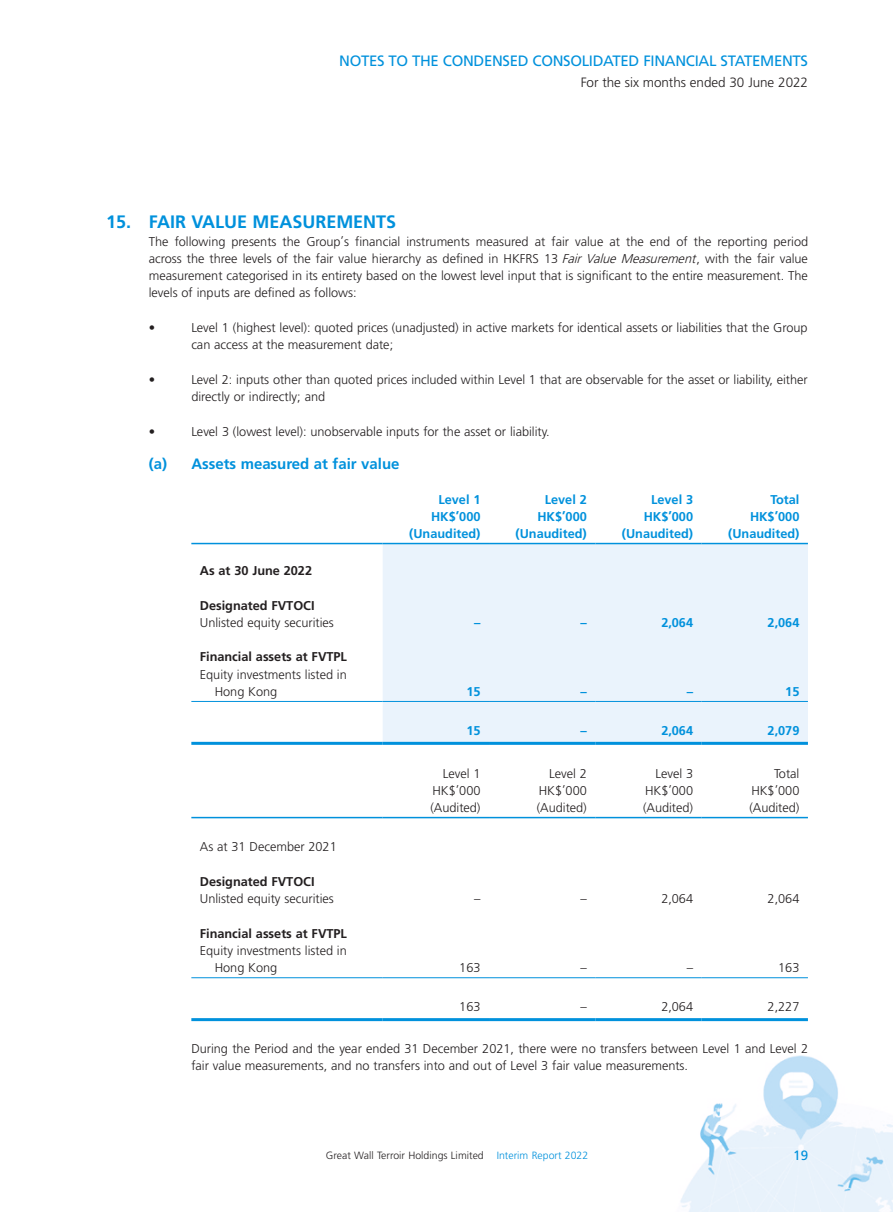
<style>
.page{position:relative;width:893px;height:1212px;background:#fff}
.page>*{position:absolute;margin:0;border:0;box-sizing:border-box;transform-origin:0 0}
.Heading_1{font:700 18px "Frutiger LT Std";color:#0091dc}
.t1{font:15px "Frutiger LT Std";letter-spacing:-.02em;color:#0091dc}
.Heading_2{font:700 15px "Frutiger LT Std";color:#0091dc}
.t2{font:300 13.5px "Frutiger LT Std";letter-spacing:-.005em;color:#231f20}
.t3{font:13.5px "Frutiger LT Std";color:#0091dc}
.Body_Text{font:300 12.75px/17.2px "Frutiger LT Std";color:#231f20}
.Body_Text-2{font:700 12.75px "Frutiger LT Std";color:#0091dc}
.Body_Text-3{font:700 12.75px "Frutiger LT Std";color:#231f20}
.t4{font:300 10.5px "Frutiger LT Std";letter-spacing:.005em;color:#231f20}
.s1{font-style:italic}
.s2{color:#0091dc}
</style>
<div class="page">
<img style="left:457px;top:978px;width:436px;height:234px">
<div style="left:383px;top:544px;width:425px;height:198px;background:#eaf3fc"></div>
<hr style="left:191px;top:543px;width:192px;height:1px;background:#0091dc">
<hr style="left:383px;top:543px;width:106px;height:1px;background:#0091dc">
<hr style="left:489px;top:543px;width:106px;height:1px;background:#0091dc">
<hr style="left:595px;top:543px;width:107px;height:1px;background:#0091dc">
<hr style="left:702px;top:543px;width:106px;height:1px;background:#0091dc">
<hr style="left:191px;top:701px;width:192px;height:1px;background:#0091dc">
<hr style="left:383px;top:701px;width:106px;height:1px;background:#0091dc">
<hr style="left:489px;top:701px;width:106px;height:1px;background:#0091dc">
<hr style="left:595px;top:701px;width:107px;height:1px;background:#0091dc">
<hr style="left:702px;top:701px;width:106px;height:1px;background:#0091dc">
<hr style="left:191px;top:742px;width:192px;height:3px;background:#0091dc">
<hr style="left:383px;top:742px;width:106px;height:3px;background:#0091dc">
<hr style="left:489px;top:742px;width:106px;height:3px;background:#0091dc">
<hr style="left:595px;top:742px;width:107px;height:3px;background:#0091dc">
<hr style="left:702px;top:742px;width:106px;height:3px;background:#0091dc">
<hr style="left:191px;top:817px;width:192px;height:1px;background:#0091dc">
<hr style="left:383px;top:817px;width:106px;height:1px;background:#0091dc">
<hr style="left:489px;top:817px;width:106px;height:1px;background:#0091dc">
<hr style="left:595px;top:817px;width:107px;height:1px;background:#0091dc">
<hr style="left:702px;top:817px;width:106px;height:1px;background:#0091dc">
<hr style="left:191px;top:977px;width:192px;height:1px;background:#0091dc">
<hr style="left:383px;top:977px;width:106px;height:1px;background:#0091dc">
<hr style="left:489px;top:977px;width:106px;height:1px;background:#0091dc">
<hr style="left:595px;top:977px;width:107px;height:1px;background:#0091dc">
<hr style="left:702px;top:977px;width:106px;height:1px;background:#0091dc">
<hr style="left:191px;top:1018px;width:192px;height:3px;background:#0091dc">
<hr style="left:383px;top:1018px;width:106px;height:3px;background:#0091dc">
<hr style="left:489px;top:1018px;width:106px;height:3px;background:#0091dc">
<hr style="left:595px;top:1018px;width:107px;height:3px;background:#0091dc">
<hr style="left:702px;top:1018px;width:106px;height:3px;background:#0091dc">
<p class="t1" style="left:339px;top:52px;width:470px">NOTES TO THE CONDENSED CONSOLIDATED FINANCIAL STATEMENTS</p>
<p class="t2" style="left:581px;top:75px;width:229px">For the six months ended 30 June 2022</p>
<p class="Heading_1" style="left:106px;top:212px;width:291px">15. FAIR VALUE MEASUREMENTS</p>
<p class="Body_Text" style="left:149px;top:233px;width:661px;text-align:justify">The following presents the Group’s financial instruments measured at fair value at the end of the reporting period across the three levels of the fair value hierarchy as defined in HKFRS 13 <span class="s1">Fair Value Measurement</span>, with the fair value measurement categorised in its entirety based on the lowest level input that is significant to the entire measurement. The levels of inputs are defined as follows:</p>
<p class="Body_Text" style="left:149px;top:319px;width:8px">•</p>
<p class="Body_Text" style="left:191px;top:319px;width:618px">Level 1 (highest level): quoted prices (unadjusted) in active markets for identical assets or liabilities that the Group can access at the measurement date;</p>
<p class="Body_Text" style="left:149px;top:371px;width:8px">•</p>
<p class="Body_Text" style="left:191px;top:371px;width:618px">Level 2: inputs other than quoted prices included within Level 1 that are observable for the asset or liability, either directly or indirectly; and</p>
<p class="Body_Text" style="left:149px;top:423px;width:8px">•</p>
<p class="Body_Text" style="left:191px;top:423px;width:360px">Level 3 (lowest level): unobservable inputs for the asset or liability.</p>
<p class="Heading_2" style="left:149px;top:455px;width:252px">(a) Assets measured at fair value</p>
<p class="Body_Text-2" style="left:438px;top:492px;width:44px">Level 1</p>
<p class="Body_Text-2" style="left:545px;top:492px;width:44px">Level 2</p>
<p class="Body_Text-2" style="left:651px;top:492px;width:44px">Level 3</p>
<p class="Body_Text-2" style="left:770px;top:492px;width:30px">Total</p>
<p class="Body_Text-2" style="left:431px;top:509px;width:51px">HK$’000</p>
<p class="Body_Text-2" style="left:537px;top:509px;width:51px">HK$’000</p>
<p class="Body_Text-2" style="left:644px;top:509px;width:51px">HK$’000</p>
<p class="Body_Text-2" style="left:750px;top:509px;width:51px">HK$’000</p>
<p class="Body_Text-2" style="left:409px;top:526px;width:73px">(Unaudited)</p>
<p class="Body_Text-2" style="left:516px;top:526px;width:73px">(Unaudited)</p>
<p class="Body_Text-2" style="left:622px;top:526px;width:73px">(Unaudited)</p>
<p class="Body_Text-2" style="left:728px;top:526px;width:73px">(Unaudited)</p>
<p class="Body_Text-3" style="left:200px;top:563px;width:114px">As at 30 June 2022</p>
<p class="Body_Text-3" style="left:200px;top:598px;width:116px">Designated FVTOCI</p>
<p class="Body_Text" style="left:200px;top:614px;width:135px">Unlisted equity securities</p>
<p class="Body_Text-2" style="left:474px;top:615px;width:8px">–</p>
<p class="Body_Text-2" style="left:580px;top:615px;width:8px">–</p>
<p class="Body_Text-2" style="left:661px;top:615px;width:33px">2,064</p>
<p class="Body_Text-2" style="left:768px;top:615px;width:33px">2,064</p>
<p class="Body_Text-3" style="left:200px;top:649px;width:149px">Financial assets at FVTPL</p>
<p class="Body_Text" style="left:215px;top:666px;width:134px;text-indent:-15px">Equity investments listed in<br>Hong Kong</p>
<p class="Body_Text-2" style="left:466px;top:684px;width:16px">15</p>
<p class="Body_Text-2" style="left:580px;top:684px;width:8px">–</p>
<p class="Body_Text-2" style="left:687px;top:684px;width:8px">–</p>
<p class="Body_Text-2" style="left:785px;top:684px;width:16px">15</p>
<p class="Body_Text-2" style="left:466px;top:723px;width:16px">15</p>
<p class="Body_Text-2" style="left:580px;top:723px;width:8px">–</p>
<p class="Body_Text-2" style="left:661px;top:723px;width:33px">2,064</p>
<p class="Body_Text-2" style="left:768px;top:723px;width:33px">2,079</p>
<p class="Body_Text" style="left:443px;top:765px;width:39px">Level 1</p>
<p class="Body_Text" style="left:549px;top:765px;width:39px">Level 2</p>
<p class="Body_Text" style="left:655px;top:765px;width:39px">Level 3</p>
<p class="Body_Text" style="left:774px;top:765px;width:27px">Total</p>
<p class="Body_Text" style="left:432px;top:782px;width:50px">HK$’000</p>
<p class="Body_Text" style="left:539px;top:782px;width:50px">HK$’000</p>
<p class="Body_Text" style="left:645px;top:782px;width:50px">HK$’000</p>
<p class="Body_Text" style="left:751px;top:782px;width:50px">HK$’000</p>
<p class="Body_Text" style="left:430px;top:799px;width:52px">(Audited)</p>
<p class="Body_Text" style="left:537px;top:799px;width:52px">(Audited)</p>
<p class="Body_Text" style="left:643px;top:799px;width:52px">(Audited)</p>
<p class="Body_Text" style="left:749px;top:799px;width:52px">(Audited)</p>
<p class="Body_Text" style="left:200px;top:838px;width:138px">As at 31 December 2021</p>
<p class="Body_Text-3" style="left:200px;top:874px;width:116px">Designated FVTOCI</p>
<p class="Body_Text" style="left:200px;top:890px;width:135px">Unlisted equity securities</p>
<p class="Body_Text" style="left:474px;top:890px;width:8px">–</p>
<p class="Body_Text" style="left:580px;top:890px;width:8px">–</p>
<p class="Body_Text" style="left:661px;top:890px;width:33px">2,064</p>
<p class="Body_Text" style="left:768px;top:890px;width:33px">2,064</p>
<p class="Body_Text-3" style="left:200px;top:926px;width:149px">Financial assets at FVTPL</p>
<p class="Body_Text" style="left:215px;top:942px;width:134px;text-indent:-15px">Equity investments listed in<br>Hong Kong</p>
<p class="Body_Text" style="left:459px;top:959px;width:23px">163</p>
<p class="Body_Text" style="left:580px;top:959px;width:8px">–</p>
<p class="Body_Text" style="left:687px;top:959px;width:8px">–</p>
<p class="Body_Text" style="left:778px;top:959px;width:23px">163</p>
<p class="Body_Text" style="left:459px;top:998px;width:23px">163</p>
<p class="Body_Text" style="left:580px;top:998px;width:8px">–</p>
<p class="Body_Text" style="left:661px;top:998px;width:33px">2,064</p>
<p class="Body_Text" style="left:768px;top:998px;width:33px">2,227</p>
<p class="Body_Text" style="left:191px;top:1040px;width:618px">During the Period and the year ended 31 December 2021, there were no transfers between Level 1 and Level 2 fair value measurements, and no transfers into and out of Level 3 fair value measurements.</p>
<p class="t4" style="left:326px;top:1150px;width:264px">Great Wall Terroir Holdings Limited <span class="s2">Interim Report 2022</span></p>
<p class="t3" style="left:793px;top:1147px;width:17px">19</p>
</div>
